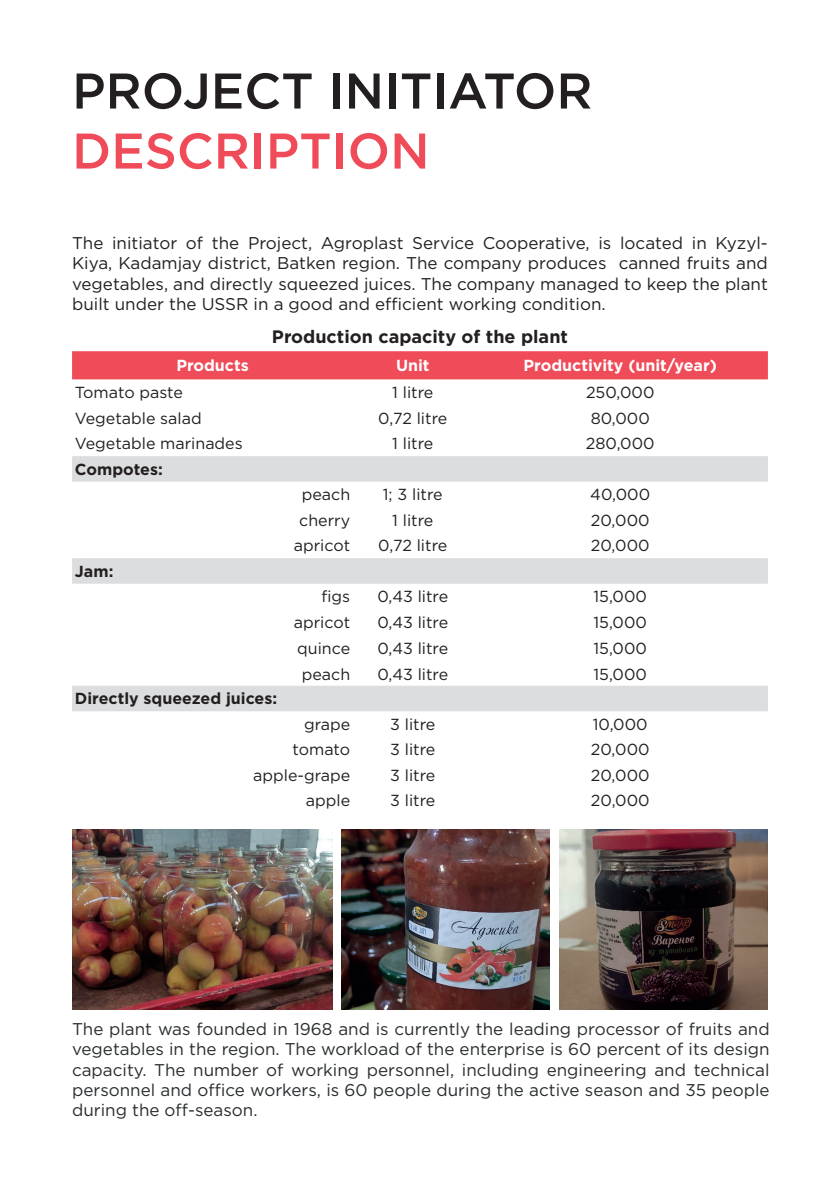
<style>
.page{position:relative;width:840px;height:1191px;background:#fff}
.page>*{position:absolute;margin:0;border:0;box-sizing:border-box;transform-origin:0 0}
.t1{font:500 50px "Gotham Pro";color:#231f20}
.t2{font:500 50px "Gotham Pro";color:#ef4b58}
.t3{font:700 18px "Gotham Pro";color:#231f20}
.t4{font:17px/20.4px "Gotham Pro";color:#292d2f;text-align:justify}
.t5{font:17px/20.4px "Gotham Pro";color:#231f20;text-align:justify}
.t6{font:16px "Gotham Pro";color:#231f20}
.t7{font:700 16px "Gotham Pro";color:#231f20}
.t8{font:700 16px "Gotham Pro";color:#fff}
</style>
<div class="page">
<svg style="left:72px;top:351px;width:695px;height:29px;background:#ef505c"></svg>
<div style="left:72px;top:456px;width:695px;height:26px;background:#dcdddf"></div>
<svg style="left:72px;top:558px;width:695px;height:153px"></svg>
<img style="left:72px;top:829px;width:260px;height:180px">
<img style="left:341px;top:829px;width:208px;height:180px">
<img style="left:559px;top:829px;width:208px;height:180px">
<h1 class="t1" style="left:72px;top:62px;width:521px">PROJECT INITIATOR</h1>
<h1 class="t2" style="left:72px;top:122px;width:359px">DESCRIPTION</h1>
<p class="t5" style="left:72px;top:233px;width:697px">The initiator of the Project, Agroplast Service Cooperative, is located in Kyzyl-Kiya, Kadamjay district, Batken region. The company produces canned fruits and vegetables, and directly squeezed juices. The company managed to keep the plant built under the USSR in a good and efficient working condition.</p>
<p class="t3" style="left:272px;top:326px;width:297px">Production capacity of the plant</p>
<p class="t8" style="left:176px;top:356px;width:74px">Products</p>
<p class="t8" style="left:396px;top:356px;width:35px">Unit</p>
<p class="t8" style="left:523px;top:356px;width:195px">Productivity (unit/year)</p>
<p class="t6" style="left:75px;top:384px;width:109px">Tomato paste</p>
<p class="t6" style="left:392px;top:384px;width:43px">1 litre</p>
<p class="t6" style="left:585px;top:384px;width:70px">250,000</p>
<p class="t6" style="left:75px;top:409px;width:128px">Vegetable salad</p>
<p class="t6" style="left:378px;top:409px;width:70px">0,72 litre</p>
<p class="t6" style="left:590px;top:409px;width:61px">80,000</p>
<p class="t6" style="left:75px;top:435px;width:169px">Vegetable marinades</p>
<p class="t6" style="left:392px;top:435px;width:43px">1 litre</p>
<p class="t6" style="left:585px;top:435px;width:70px">280,000</p>
<p class="t7" style="left:75px;top:460px;width:89px">Compotes:</p>
<p class="t6" style="left:301px;top:486px;width:50px">peach</p>
<p class="t6" style="left:382px;top:486px;width:61px">1; 3 litre</p>
<p class="t6" style="left:590px;top:486px;width:61px">40,000</p>
<p class="t6" style="left:299px;top:511px;width:52px">cherry</p>
<p class="t6" style="left:392px;top:511px;width:43px">1 litre</p>
<p class="t6" style="left:590px;top:511px;width:60px">20,000</p>
<p class="t6" style="left:294px;top:537px;width:58px">apricot</p>
<p class="t6" style="left:378px;top:537px;width:70px">0,72 litre</p>
<p class="t6" style="left:590px;top:537px;width:60px">20,000</p>
<p class="t7" style="left:75px;top:562px;width:40px">Jam:</p>
<p class="t6" style="left:321px;top:588px;width:30px">figs</p>
<p class="t6" style="left:377px;top:588px;width:72px">0,43 litre</p>
<p class="t6" style="left:593px;top:588px;width:55px">15,000</p>
<p class="t6" style="left:294px;top:613px;width:58px">apricot</p>
<p class="t6" style="left:377px;top:613px;width:72px">0,43 litre</p>
<p class="t6" style="left:593px;top:613px;width:55px">15,000</p>
<p class="t6" style="left:297px;top:639px;width:54px">quince</p>
<p class="t6" style="left:377px;top:639px;width:72px">0,43 litre</p>
<p class="t6" style="left:593px;top:639px;width:55px">15,000</p>
<p class="t6" style="left:301px;top:665px;width:50px">peach</p>
<p class="t6" style="left:377px;top:665px;width:72px">0,43 litre</p>
<p class="t6" style="left:593px;top:665px;width:55px">15,000</p>
<p class="t7" style="left:75px;top:689px;width:204px">Directly squeezed juices:</p>
<p class="t6" style="left:304px;top:715px;width:48px">grape</p>
<p class="t6" style="left:390px;top:715px;width:47px">3 litre</p>
<p class="t6" style="left:592px;top:715px;width:56px">10,000</p>
<p class="t6" style="left:292px;top:741px;width:59px">tomato</p>
<p class="t6" style="left:390px;top:741px;width:47px">3 litre</p>
<p class="t6" style="left:590px;top:741px;width:60px">20,000</p>
<p class="t6" style="left:253px;top:766px;width:98px">apple-grape</p>
<p class="t6" style="left:390px;top:766px;width:47px">3 litre</p>
<p class="t6" style="left:590px;top:766px;width:60px">20,000</p>
<p class="t6" style="left:306px;top:792px;width:46px">apple</p>
<p class="t6" style="left:390px;top:792px;width:47px">3 litre</p>
<p class="t6" style="left:590px;top:792px;width:60px">20,000</p>
<p class="t4" style="left:72px;top:1018px;width:698px">The plant was founded in 1968 and is currently the leading processor of fruits and vegetables in the region. The workload of the enterprise is 60 percent of its design capacity. The number of working personnel, including engineering and technical personnel and office workers, is 60 people during the active season and 35 people during the off-season.</p>
</div>
